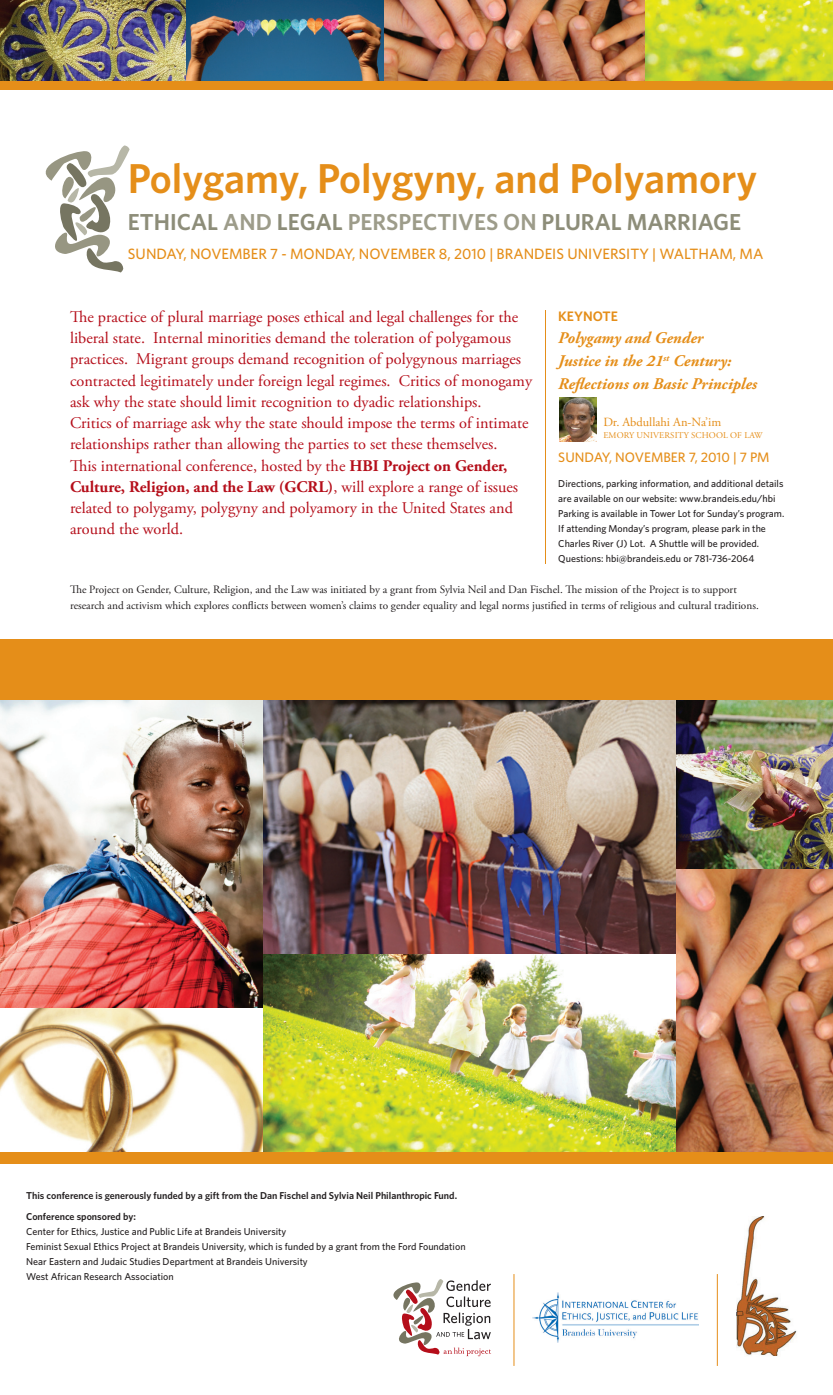
<style>
.page{position:relative;width:833px;height:1395px;background:#fff}
.page>*{position:absolute;margin:0;border:0;box-sizing:border-box;transform-origin:0 0}
.t1{font:600 41.75px "Whitney";color:#e58e19}
.t2{font:600 23.12px "Whitney";color:#8d8d79}
.t3{font:16.25px/21.2px "Adobe Garamond Pro";color:#b50e1a}
.t4{font:italic 700 16.25px/22.5px "Adobe Garamond Pro";color:#e58e19}
.t5{font:500 15px "Whitney";color:#e58e19}
.t6{font:500 13.75px "Whitney";color:#e58e19}
.t7{font:600 13.75px "Whitney";color:#e58e19}
.t8{font:12.5px "Adobe Garamond Pro";color:#e58e19}
.t9{font:11.25px/16.2px "Adobe Garamond Pro";color:#231f20}
.t10{font:500 10px/15px "Whitney";color:#231f20}
.t11{font:600 10px/20.6px "Whitney";color:#231f20}
.t12{font:8.75px "Adobe Garamond Pro";letter-spacing:.015em;color:#e58e19}
.s1{color:#9d9c8a}
.s2{font-weight:700}
</style>
<div class="page">
<div style="left:0;top:639px;width:832px;height:525px;background:#e58e19"></div>
<svg style="left:45px;top:145px;width:84px;height:128px"></svg>
<div style="left:0;top:0;width:832px;height:90px;background:#e58e19"></div>
<svg style="left:393px;top:1279px;width:98px;height:77px"></svg>
<hr style="left:513px;top:1274px;width:1px;height:92px;background:#e58e19">
<img style="left:532px;top:1292px;width:166px;height:51px">
<img style="left:645px;top:0;width:187px;height:80px">
<img style="left:0;top:0;width:645px;height:80px">
<img style="left:262px;top:701px;width:414px;height:254px">
<img style="left:262px;top:955px;width:414px;height:196px">
<img style="left:676px;top:701px;width:156px;height:450px">
<img style="left:0;top:1008px;width:262px;height:143px">
<img style="left:0;top:701px;width:262px;height:307px">
<hr style="left:545px;top:310px;width:1px;height:254px;background:#e58e19">
<img style="left:736px;top:1216px;width:61px;height:140px">
<hr style="left:716px;top:1274px;width:1px;height:92px;background:#e58e19">
<img style="left:559px;top:398px;width:37px;height:44px">
<h1 class="t1" style="left:128px;top:151px;width:630px">Polygamy, Polygyny, and Polyamory</h1>
<h2 class="t2" style="left:128px;top:207px;width:612px">eTHICAL <span class="s1">AND</span> LEGAL <span class="s1">PERSPECTIVES ON</span> PLURAL MARRIAGE</h2>
<p class="t5" style="left:128px;top:244px;width:624px">Sunday, November 7 - monday, november 8, 2010 | Brandeis University | Waltham, MA</p>
<p class="t3" style="left:70px;top:307px;width:464px">The practice of plural marriage poses ethical and legal challenges for the liberal state. Internal minorities demand the toleration of polygamous practices. Migrant groups demand recognition of polygynous marriages contracted legitimately under foreign legal regimes. Critics of monogamy ask why the state should limit recognition to dyadic relationships.<br>Critics of marriage ask why the state should impose the terms of intimate relationships rather than allowing the parties to set these themselves.<br>This international conference, hosted by the <span class="s2">HBI Project on Gender, Culture, Religion, and the Law (GCRL)</span>, will explore a range of issues related to polygamy, polygyny and polyamory in the United States and around the world.</p>
<p class="t7" style="left:558px;top:307px;width:61px">Keynote</p>
<p class="t4" style="left:558px;top:327px;width:200px">Polygamy and Gender<br>Justice in the 21<sup>st</sup> Century:<br>Reflections on Basic Principles</p>
<p class="t8" style="left:603px;top:415px;width:119px">Dr. Abdullahi An-Na’im</p>
<p class="t12" style="left:603px;top:430px;width:161px">Emory University School of Law</p>
<p class="t6" style="left:558px;top:448px;width:213px">Sunday, N ovember 7, 2010 | 7 pm</p>
<p class="t10" style="left:558px;top:476px;width:227px">Directions, parking information, and additional details are available on our website: www.brandeis.edu/hbi Parking is available in Tower Lot for Sunday’s program.<br>If attending Monday’s program, please park in the Charles River (J) Lot. A Shuttle will be provided.<br>Questions: hbi@brandeis.edu or 781-736-2064</p>
<p class="t9" style="left:70px;top:582px;width:690px">The Project on Gender, Culture, Religion, and the Law was initiated by a grant from Sylvia Neil and Dan Fischel. The mission of the Project is to support research and activism which explores conflicts between women’s claims to gender equality and legal norms justified in terms of religious and cultural traditions.</p>
<p class="t11" style="left:26px;top:1185px;width:432px">This conference is generously funded by a gift from the Dan Fischel and Sylvia Neil Philanthropic Fund.<br>Conference sponsored by:</p>
<p class="t10" style="left:26px;top:1224px;width:441px">Center for Ethics, Justice and Public Life at Brandeis University<br>Feminist Sexual Ethics Project at Brandeis University, which is funded by a grant from the Ford Foundation Near Eastern and Judaic Studies Department at Brandeis University<br>West African Research Association</p>
</div>
